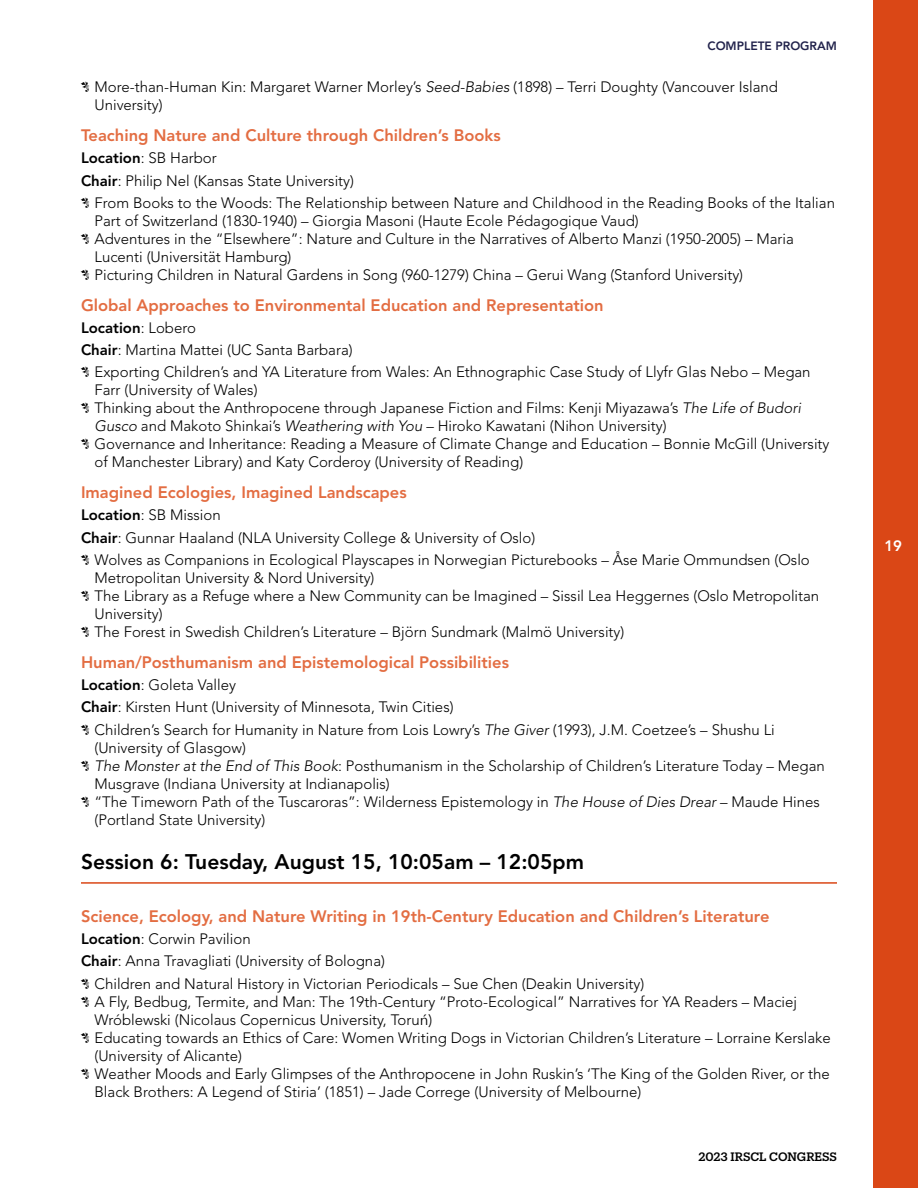
<style>
.page{position:relative;width:918px;height:1188px;background:#fff}
.page>*{position:absolute;margin:0;border:0;box-sizing:border-box;transform-origin:0 0}
.t1{font:800 21px "Avenir LT Std";color:#000}
.t2{font:800 16.5px "Avenir LT Std";color:#e36d42}
.t3{font:300 15px/18px "Avenir LT Std";color:#000}
.t4{font:800 15px "Avenir LT Std";color:#000}
.t5{font:800 15px "Avenir LT Std";color:#fff}
.t6{font:500 12px "Produkt";color:#000}
.t7{font:800 12px "Avenir LT Std";color:#21224b}
.s1{font-style:italic}
.s2{font-weight:800}
.s3{font-weight:300}
.s4{font-family:"Avenir Next";font-weight:400}
</style>
<div class="page">
<div style="left:873px;top:0;width:45px;height:1188px;background:#da4716"></div>
<hr style="left:81px;top:882px;width:756px;height:2px;background:#da4716">
<p class="t7" style="left:707px;top:38px;width:131px">COMPLETE PROGRAM</p>
<p class="t3" style="left:94px;top:78px;width:685px">More-than-Human Kin: Margaret Warner Morley’s <span class="s1">Seed-Babies</span> (1898) – Terri Doughty (Vancouver Island<br>University)</p>
<p class="t2" style="left:81px;top:125px;width:421px">Teaching Nature and Culture through Children’s Books</p>
<p class="t3" style="left:81px;top:149px;width:137px"><span class="s2">Location</span>: SB Harbor</p>
<p class="t3" style="left:81px;top:171px;width:275px"><span class="s2">Chair</span>: Philip Nel (Kansas State University)</p>
<p class="t3" style="left:94px;top:194px;width:742px">From Books to the Woods: The Relationship between Nature and Childhood in the Reading Books of the Italian</p>
<p class="t3" style="left:94px;top:212px;width:701px">Part of Switzerland (1830-1940) – Giorgia Masoni (Haute Ecole Pédagogique Vaud)<br>Adventures in the “Elsewhere”: Nature and Culture in the Narratives of Alberto Manzi (1950-2005) – Maria Lucenti (Universität Hamburg)<br>Picturing Children in Natural Gardens in Song (960-1279) China – Gerui Wang (Stanford University)</p>
<p class="t2" style="left:81px;top:295px;width:524px">Global Approaches to Environmental Education and Representation</p>
<p class="t4" style="left:81px;top:319px;width:117px">Location<span class="s3">: Lobero</span></p>
<p class="t3" style="left:81px;top:341px;width:273px"><span class="s2">Chair</span>: Martina Mattei (UC Santa Barbara)</p>
<p class="t3" style="left:94px;top:363px;width:718px">Exporting Children’s and YA Literature from Wales: An Ethnographic Case Study of Llyfr Glas Nebo – Megan</p>
<p class="t3" style="left:94px;top:381px;width:737px">Farr (University of Wales)<br>Thinking about the Anthropocene through Japanese Fiction and Films: Kenji Miyazawa’s <span class="s1">The Life of Budori Gusco</span> and Makoto Shinkai’s <span class="s1">Weathering with You</span> – Hiroko Kawatani (Nihon University)<br>Governance and Inheritance: Reading a Measure of Climate Change and Education – Bonnie McGill (University of Manchester Library) and Katy Corderoy (University of Reading)</p>
<p class="t2" style="left:81px;top:483px;width:327px">Imagined Ecologies, Imagined Landscapes</p>
<p class="t3" style="left:81px;top:506px;width:141px"><span class="s2">Location</span>: SB Mission</p>
<p class="t3" style="left:81px;top:529px;width:456px"><span class="s2">Chair</span>: Gunnar Haaland (NLA University College &amp; University of Oslo)</p>
<p class="t3" style="left:94px;top:551px;width:717px">Wolves as Companions in Ecological Playscapes in Norwegian Picturebooks – Åse Marie Ommundsen (Oslo</p>
<p class="t3" style="left:94px;top:569px;width:726px">Metropolitan University &amp; Nord University)<br>The Library as a Refuge where a New Community can be Imagined – Sissil Lea Heggernes (Oslo Metropolitan University)<br>The Forest in Swedish Children’s Literature – Björn Sundmark (Malmö University)</p>
<p class="t2" style="left:81px;top:652px;width:430px">Human/Posthumanism and Epistemological Possibilities</p>
<p class="t3" style="left:81px;top:676px;width:157px"><span class="s2">Location</span>: Goleta Valley</p>
<p class="t3" style="left:81px;top:698px;width:374px"><span class="s2">Chair</span>: Kirsten Hunt (University of Minnesota, Twin Cities)</p>
<p class="t3" style="left:94px;top:720px;width:682px">Children’s Search for Humanity in Nature from Lois Lowry’s <span class="s1">The Giver</span> (1993), J.M. Coetzee’s – Shushu Li</p>
<p class="t3" style="left:94px;top:738px;width:732px">(University of Glasgow)<br><span class="s1">The Monster at the End of This Book</span>: Posthumanism in the Scholarship of Children’s Literature Today – Megan Musgrave (Indiana University at Indianapolis)<br>“The Timeworn Path of the Tuscaroras”: Wilderness Epistemology in <span class="s1">The House of Dies Drear</span> – Maude Hines (Portland State University)</p>
<h1 class="t1" style="left:81px;top:849px;width:504px">Session 6: Tuesday, August 15, 10:05am – 12:05pm</h1>
<p class="t2" style="left:81px;top:906px;width:690px">Science, Ecology, and Nature Writing in 19th-Century Education and Children’s Literature</p>
<p class="t3" style="left:81px;top:930px;width:171px"><span class="s2">Location</span>: Corwin Pavilion</p>
<p class="t3" style="left:81px;top:952px;width:306px"><span class="s2">Chair</span>: Anna Travagliati (University of Bologna)</p>
<p class="t3" style="left:94px;top:974px;width:551px">Children and Natural History in Victorian Periodicals – Sue Chen (Deakin University)</p>
<p class="t3" style="left:94px;top:992px;width:738px">A Fly, Bedbug, Termite, and Man: The 19th-Century “Proto-Ecological” Narratives for YA Readers – Maciej Wróblewski (Nicolaus Copernicus University, Toru<span class="s4">ń</span>)<br>Educating towards an Ethics of Care: Women Writing Dogs in Victorian Children’s Literature – Lorraine Kerslake (University of Alicante)<br>Weather Moods and Early Glimpses of the Anthropocene in John Ruskin’s ‘The King of the Golden River, or the Black Brothers: A Legend of Stiria’ (1851) – Jade Correge (University of Melbourne)</p>
<p class="t6" style="left:698px;top:1148px;width:140px">2023 IRSCL CONGRESS</p>
<p class="t5" style="left:884px;top:537px;width:19px">19</p>
</div>
